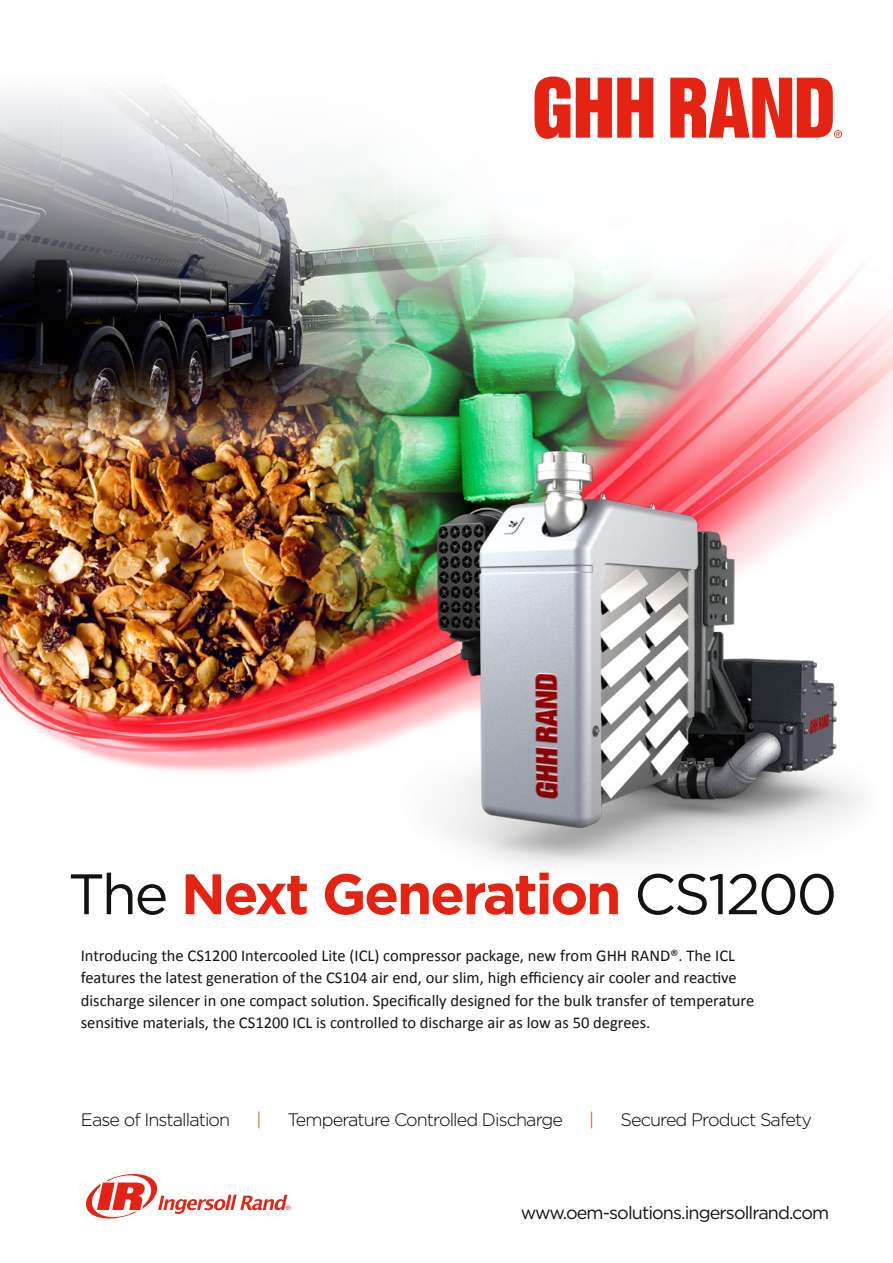
<style>
.page{position:relative;width:893px;height:1263px;background:#fff}
.page>*{position:absolute;margin:0;border:0;box-sizing:border-box;transform-origin:0 0}
.t1{font:700 57px "Gotham";letter-spacing:-.04em;color:#e42313}
.t2{font:300 18px "Gotham";letter-spacing:-.05em;color:#000}
.t3{font:18px "Gotham";letter-spacing:-.05em;color:#141310}
.t4{font:300 18px "Gotham";color:#e42313}
.t5{font:16.5px/22.5px "Calibri";color:#141310}
.s1{font-weight:400;color:#141310}
</style>
<div class="page">
<img style="left:0;top:76px;width:893px;height:696px">
<svg style="left:534px;top:77px;width:119px;height:62px"></svg>
<svg style="left:670px;top:78px;width:172px;height:60px"></svg>
<img style="left:270px;top:403px;width:623px;height:463px">
<svg style="left:86px;top:1174px;width:205px;height:44px"></svg>
<h1 class="t1" style="left:68px;top:861px;width:771px"><span class="s1">The</span> Next Generation <span class="s1">CS1200</span></h1>
<p class="t5" style="left:81px;top:943px;width:675px">Introducing the CS1200 Intercooled Lite (ICL) compressor package, new from GHH RAND®. The ICL features the latest generation of the CS104 air end, our slim, high efficiency air cooler and reactive discharge silencer in one compact solution. Specifically designed for the bulk transfer of temperature sensitive materials, the CS1200 ICL is controlled to discharge air as low as 50 degrees.</p>
<p class="t2" style="left:81px;top:1110px;width:151px">Ease of Installation</p>
<p class="t4" style="left:256px;top:1110px;width:7px">|</p>
<p class="t2" style="left:288px;top:1110px;width:277px">Temperature Controlled Discharge</p>
<p class="t4" style="left:589px;top:1110px;width:7px">|</p>
<p class="t2" style="left:620px;top:1110px;width:193px">Secured Product Safety</p>
<p class="t3" style="left:521px;top:1201px;width:310px">www.oem-solutions.ingersollrand.com</p>
</div>
